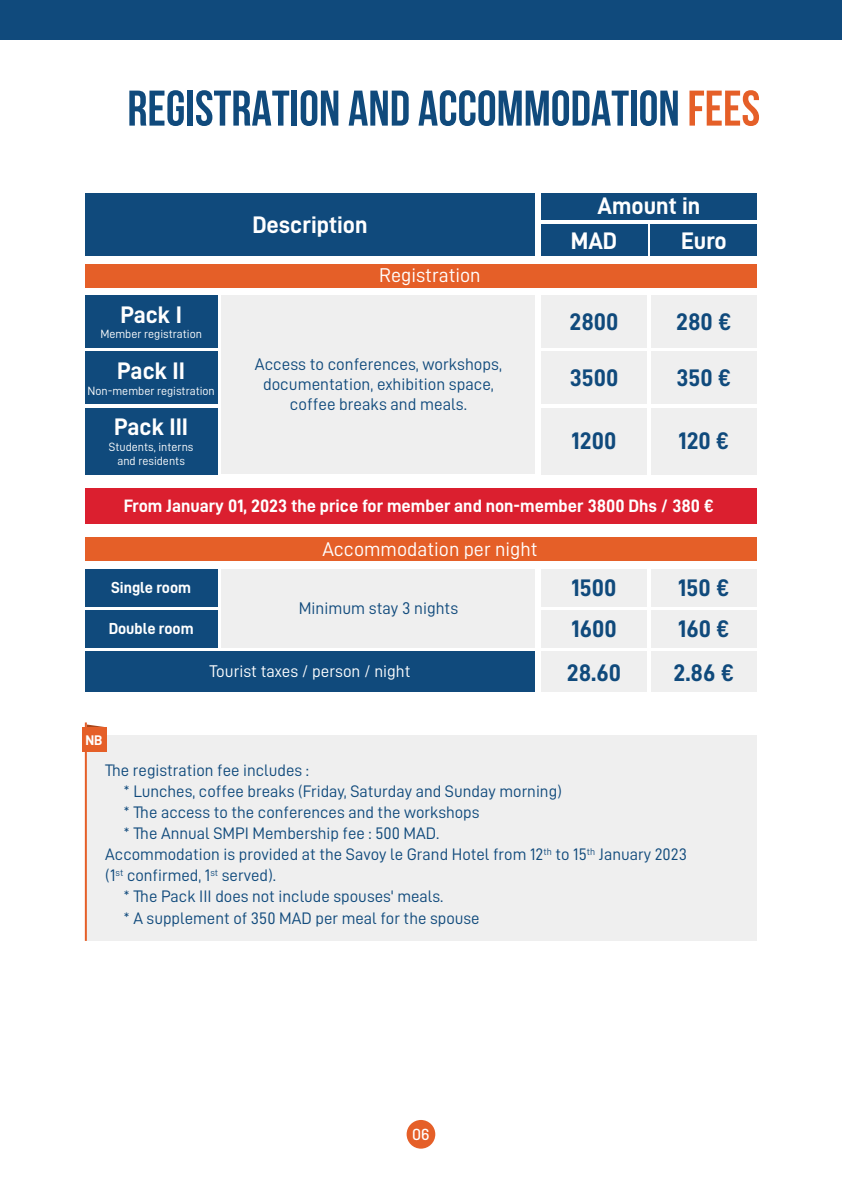
<style>
.page{position:relative;width:842px;height:1191px;background:#fff}
.page>*{position:absolute;margin:0;border:0;box-sizing:border-box;transform-origin:0 0}
.t1{font:700 50px "Bebas Neue";color:#104a7c}
.t2{font:24px "D DIN Bold";color:#104a7c}
.t3{font:24px "D DIN Bold";color:#fff}
.t4{font:20px "D DIN";color:#fff}
.t5{font:18px "D DIN Bold";color:#fff}
.t6{font:17px/20px "D DIN";color:#104a7c;text-align:center}
.t7{font:17px "D DIN";color:#fff}
.t8{font:16.8px "D DIN";color:#104a7c}
.t9{font:16px "D DIN Bold";color:#fff}
.t10{font:500 16px "Barlow";color:#fff}
.t11{font:14px "D DIN Bold";color:#fff}
.t12{font:12px/14px "D DIN";color:#fff;text-align:center}
.s1{color:#e55f28}
</style>
<div class="page">
<div style="left:541px;top:194px;width:216px;height:26px;background:#104a7c"></div>
<div style="left:85px;top:194px;width:450px;height:62px;background:#104a7c"></div>
<div style="left:541px;top:408px;width:106px;height:66px;background:#efefef"></div>
<div style="left:85px;top:408px;width:132px;height:66px;background:#104a7c"></div>
<div style="left:0;top:0;width:842px;height:40px;background:#104a7c"></div>
<div style="left:222px;top:295px;width:313px;height:179px;background:#efefef"></div>
<div style="left:541px;top:295px;width:106px;height:52px;background:#efefef"></div>
<div style="left:85px;top:295px;width:132px;height:52px;background:#104a7c"></div>
<div style="left:541px;top:352px;width:106px;height:52px;background:#efefef"></div>
<div style="left:85px;top:352px;width:132px;height:52px;background:#104a7c"></div>
<div style="left:85px;top:264px;width:672px;height:23px;background:#e55f28"></div>
<div style="left:222px;top:569px;width:313px;height:78px;background:#efefef"></div>
<div style="left:541px;top:569px;width:106px;height:37px;background:#efefef"></div>
<div style="left:85px;top:569px;width:132px;height:37px;background:#104a7c"></div>
<div style="left:651px;top:225px;width:106px;height:31px;background:#104a7c"></div>
<div style="left:541px;top:225px;width:106px;height:31px;background:#104a7c"></div>
<div style="left:651px;top:408px;width:106px;height:66px;background:#efefef"></div>
<div style="left:651px;top:295px;width:106px;height:52px;background:#efefef"></div>
<div style="left:651px;top:352px;width:106px;height:52px;background:#efefef"></div>
<div style="left:651px;top:569px;width:106px;height:37px;background:#efefef"></div>
<div style="left:541px;top:610px;width:106px;height:37px;background:#efefef"></div>
<div style="left:85px;top:610px;width:132px;height:37px;background:#104a7c"></div>
<div style="left:651px;top:610px;width:106px;height:37px;background:#efefef"></div>
<div style="left:85px;top:538px;width:672px;height:23px;background:#e55f28"></div>
<div style="left:86px;top:735px;width:671px;height:206px;background:#efefef"></div>
<svg style="left:87px;top:724px;width:17px;height:3px"></svg>
<hr style="left:85px;top:722px;width:2px;height:219px;background:#e55f28">
<div style="left:82px;top:727px;width:24px;height:24px;background:#e55f28"></div>
<div style="left:85px;top:651px;width:450px;height:40px;background:#104a7c"></div>
<div style="left:541px;top:651px;width:106px;height:40px;background:#efefef"></div>
<div style="left:651px;top:651px;width:106px;height:40px;background:#efefef"></div>
<div style="left:407px;top:1120px;width:28px;height:28px;background:#e55f28;border-radius:50%"></div>
<div style="left:85px;top:488px;width:672px;height:36px;background:#db1f2f"></div>
<h1 class="t1" style="left:127px;top:81px;width:634px">REGISTRATION AND ACCOMMODATION <span class="s1">FEES</span></h1>
<h2 class="t3" style="left:120px;top:301px;width:63px">Pack I</h2>
<p class="t12" style="left:100px;top:327px;width:103px">Member registration</p>
<h2 class="t3" style="left:117px;top:357px;width:69px">Pack II</h2>
<p class="t12" style="left:87px;top:383px;width:129px">Non-member registration</p>
<p class="t12" style="left:92px;top:383px;width:120px">Inscription non membre</p>
<h2 class="t3" style="left:114px;top:414px;width:76px">Pack III</h2>
<p class="t12" style="left:109px;top:440px;width:86px">Students, interns and residents</p>
<h2 class="t3" style="left:252px;top:211px;width:117px">Description</h2>
<p class="t4" style="left:379px;top:265px;width:103px">Registration</p>
<p class="t6" style="left:255px;top:354px;width:249px">Access to conferences, workshops, documentation, exhibition space, coffee breaks and meals.</p>
<h2 class="t3" style="left:597px;top:193px;width:104px">Amount in</h2>
<h2 class="t3" style="left:571px;top:228px;width:48px">MAD</h2>
<h2 class="t3" style="left:681px;top:228px;width:47px">Euro</h2>
<h2 class="t2" style="left:569px;top:308px;width:51px">2800</h2>
<h2 class="t2" style="left:570px;top:364px;width:50px">3500</h2>
<h2 class="t2" style="left:572px;top:428px;width:46px">1200</h2>
<h2 class="t2" style="left:676px;top:308px;width:57px">280 €</h2>
<h2 class="t2" style="left:676px;top:364px;width:56px">350 €</h2>
<h2 class="t2" style="left:678px;top:428px;width:53px">120 €</h2>
<p class="t5" style="left:124px;top:496px;width:592px">From January 01, 2023 the price for member and non-member 3800 Dhs / 380 €</p>
<p class="t4" style="left:322px;top:538px;width:217px">Accommodation per night</p>
<p class="t9" style="left:111px;top:579px;width:82px">Single room</p>
<h2 class="t2" style="left:572px;top:574px;width:46px">1500</h2>
<p class="t6" style="left:299px;top:598px;width:161px">Minimum stay 3 nights</p>
<h2 class="t2" style="left:678px;top:574px;width:53px">150 €</h2>
<p class="t9" style="left:109px;top:620px;width:86px">Double room</p>
<h2 class="t2" style="left:571px;top:615px;width:47px">1600</h2>
<h2 class="t2" style="left:678px;top:615px;width:53px">160 €</h2>
<p class="t11" style="left:85px;top:732px;width:19px">NB</p>
<p class="t7" style="left:209px;top:662px;width:203px">Tourist taxes / person / night</p>
<h2 class="t2" style="left:567px;top:659px;width:56px">28.60</h2>
<h2 class="t2" style="left:673px;top:659px;width:62px">2.86 €</h2>
<p class="t8" style="left:105px;top:760px;width:205px">The registration fee includes :</p>
<p class="t8" style="left:123px;top:781px;width:440px">* Lunches, coffee breaks (Friday, Saturday and Sunday morning)</p>
<p class="t8" style="left:123px;top:803px;width:358px">* The access to the conferences and the workshops</p>
<p class="t8" style="left:123px;top:824px;width:318px">* The Annual SMPI Membership fee : 500 MAD.</p>
<p class="t8" style="left:105px;top:845px;width:583px">Accommodation is provided at the Savoy le Grand Hotel from 12<sup>th</sup> to 15<sup>th</sup> January 2023</p>
<p class="t8" style="left:105px;top:866px;width:172px">(1<sup>st</sup> confirmed, 1<sup>st</sup> served).</p>
<p class="t8" style="left:123px;top:887px;width:322px">* The Pack III does not include spouses' meals.</p>
<p class="t8" style="left:123px;top:908px;width:358px">* A supplement of 350 MAD per meal for the spouse</p>
<p class="t10" style="left:412px;top:1124px;width:19px">06</p>
</div>
